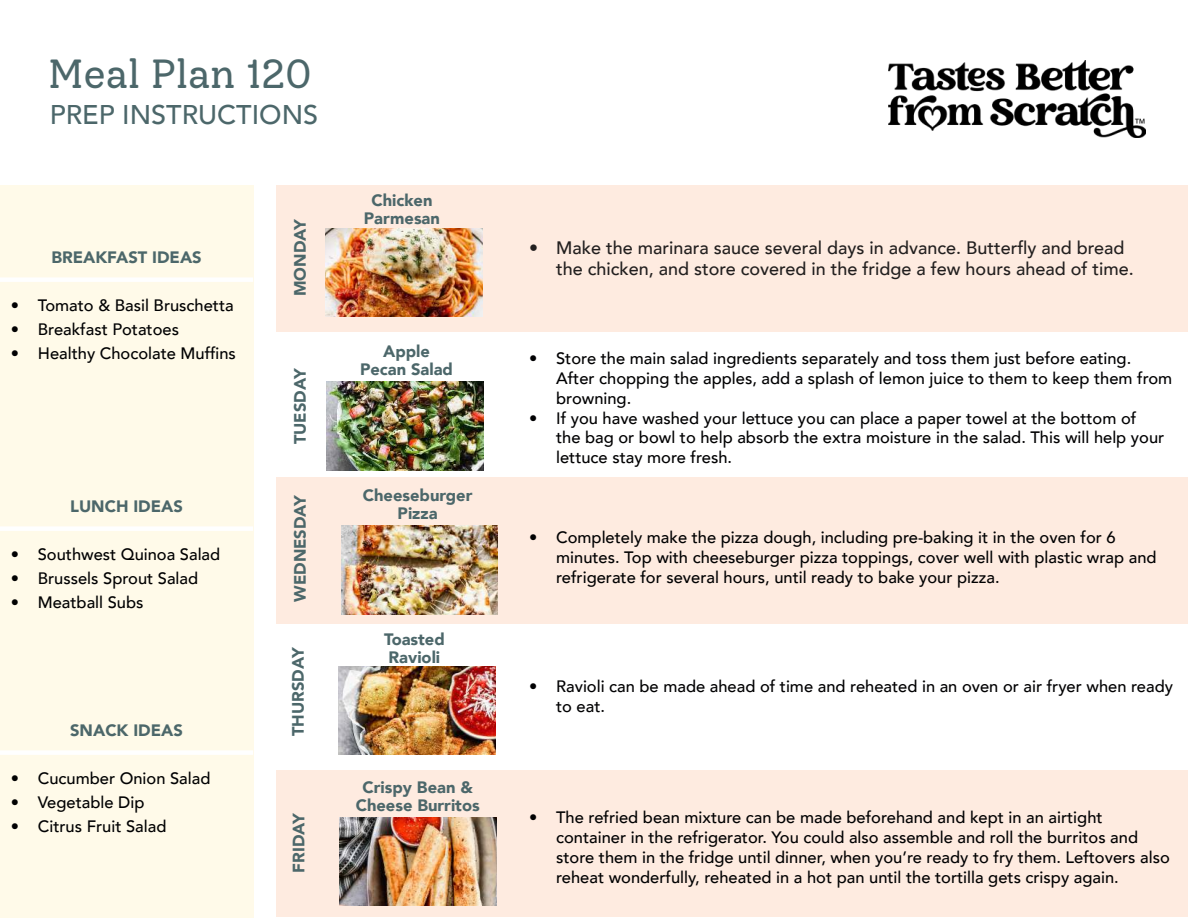
<style>
.page{position:relative;width:1188px;height:918px;background:#fff}
.page>*{position:absolute;margin:0;border:0;box-sizing:border-box;transform-origin:0 0}
.t1{font:40.5px "Solway";color:#4c676a}
.t2{font:500 27px "Avenir";color:#4c676a}
.t3{font:500 18px/21.6px "Avenir";color:#221f1f}
.t4{font:500 16.5px/19.8px "Avenir";color:#010102}
.t5{font:900 16.5px/18px "Avenir";color:#4c676a;text-align:center}
</style>
<div class="page">
<img style="left:889px;top:60px;width:257px;height:78px">
<div style="left:0;top:185px;width:253px;height:733px;background:#fffae9"></div>
<div style="left:276px;top:185px;width:912px;height:146px;background:#feebe0"></div>
<div style="left:276px;top:478px;width:912px;height:146px;background:#feebe0"></div>
<div style="left:276px;top:770px;width:912px;height:146px;background:#feebe0"></div>
<img style="left:325px;top:228px;width:157px;height:88px">
<img style="left:327px;top:382px;width:156px;height:88px">
<img style="left:341px;top:526px;width:157px;height:88px">
<img style="left:339px;top:667px;width:157px;height:88px">
<img style="left:340px;top:817px;width:157px;height:89px">
<div style="left:0;top:277px;width:253px;height:5px;background:#fff"></div>
<div style="left:0;top:526px;width:253px;height:5px;background:#fff"></div>
<div style="left:0;top:750px;width:253px;height:5px;background:#fff"></div>
<h1 class="t1" style="left:48px;top:58px;width:265px">Meal Plan 120</h1>
<h2 class="t2" style="left:50px;top:102px;width:270px">PREP INSTRUCTIONS</h2>
<p class="t5" style="left:51px;top:250px;width:152px">BREAKFAST IDEAS</p>
<p class="t4" style="left:11px;top:297px;width:224px">• Tomato &amp; Basil Bruschetta</p>
<p class="t4" style="left:11px;top:321px;width:170px">• Breakfast Potatoes</p>
<p class="t4" style="left:11px;top:345px;width:227px">• Healthy Chocolate Muffins</p>
<p class="t5" style="left:293px;top:296px;width:79px;rotate:-90deg">MONDAY</p>
<p class="t5" style="left:293px;top:444px;width:78px;rotate:-90deg">TUESDAY</p>
<p class="t5" style="left:364px;top:193px;width:78px">Chicken<br>Parmesan</p>
<p class="t5" style="left:360px;top:344px;width:94px">Apple<br>Pecan Salad</p>
<p class="t5" style="left:70px;top:499px;width:114px">LUNCH IDEAS</p>
<p class="t4" style="left:11px;top:546px;width:211px">• Southwest Quinoa Salad</p>
<p class="t4" style="left:11px;top:570px;width:189px">• Brussels Sprout Salad</p>
<p class="t4" style="left:11px;top:594px;width:134px">• Meatball Subs</p>
<p class="t5" style="left:70px;top:723px;width:114px">SNACK IDEAS</p>
<p class="t4" style="left:11px;top:770px;width:201px">• Cucumber Onion Salad</p>
<p class="t4" style="left:11px;top:794px;width:135px">• Vegetable Dip</p>
<p class="t4" style="left:11px;top:818px;width:157px">• Citrus Fruit Salad</p>
<p class="t5" style="left:293px;top:602px;width:109px;rotate:-90deg">WEDNESDAY</p>
<p class="t5" style="left:363px;top:488px;width:111px">Cheeseburger<br>Pizza</p>
<p class="t5" style="left:291px;top:736px;width:91px;rotate:-90deg">THURSDAY</p>
<p class="t5" style="left:291px;top:873px;width:62px;rotate:-90deg">FRIDAY</p>
<p class="t5" style="left:384px;top:632px;width:62px;text-align:left">Toasted<br>Ravioli</p>
<p class="t5" style="left:356px;top:779px;width:126px">Crispy Bean &amp;<br>Cheese Burritos</p>
<p class="t3" style="left:556px;top:238px;width:579px;text-indent:-27px">• Make the marinara sauce several days in advance. Butterfly and bread the chicken, and store covered in the fridge a few hours ahead of time.</p>
<p class="t4" style="left:556px;top:350px;width:618px;text-indent:-27px">• Store the main salad ingredients separately and toss them just before eating.<br>After chopping the apples, add a splash of lemon juice to them to keep them from browning.</p>
<p class="t4" style="left:556px;top:409px;width:610px;text-indent:-27px">• If you have washed your lettuce you can place a paper towel at the bottom of the bag or bowl to help absorb the extra moisture in the salad. This will help your lettuce stay more fresh.</p>
<p class="t4" style="left:556px;top:529px;width:602px;text-indent:-27px">• Completely make the pizza dough, including pre-baking it in the oven for 6 minutes. Top with cheeseburger pizza toppings, cover well with plastic wrap and refrigerate for several hours, until ready to bake your pizza.</p>
<p class="t4" style="left:556px;top:678px;width:618px;text-indent:-27px">• Ravioli can be made ahead of time and reheated in an oven or air fryer when ready to eat.</p>
<p class="t4" style="left:556px;top:809px;width:615px;text-indent:-27px">• The refried bean mixture can be made beforehand and kept in an airtight container in the refrigerator. You could also assemble and roll the burritos and store them in the fridge until dinner, when you’re ready to fry them. Leftovers also reheat wonderfully, reheated in a hot pan until the tortilla gets crispy again.</p>
</div>
